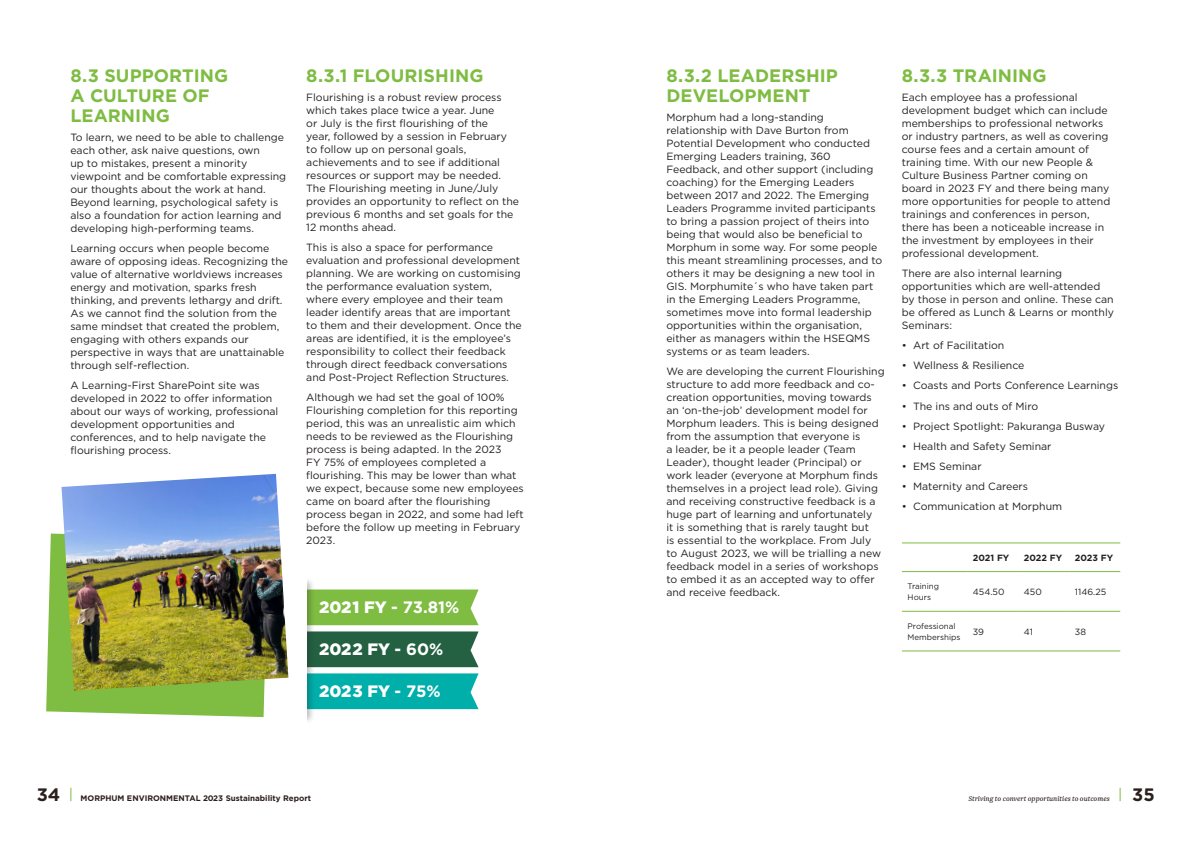
<style>
.page{position:relative;width:1191px;height:842px;background:#fff}
.page>*{position:absolute;margin:0;border:0;box-sizing:border-box;transform-origin:0 0}
.t1{font:700 18px/20px "Gotham";letter-spacing:.005em;color:#7ebc42}
.t2{font:700 18px "Gotham";color:#2c201d}
.t3{font:900 16.5px "Gotham";color:#fff}
.t4{font:700 16.5px "Gotham";color:#fff}
.t5{font:10.5px/13px "Gotham";color:#231f20}
.t6{font:9px "Gotham";color:#231f20}
.t7{font:700 9px "Gotham";color:#231f20}
.t8{font:700 8px "Gotham";color:#2c201d}
.t9{font:italic 8px "Newzald";color:#2c201d}
.t10{font:8px/11px "Gotham";color:#231f20}
.s1{font-weight:900}
.s2{font-weight:700}
</style>
<div class="page">
<svg style="left:70px;top:788px;width:1px;height:13px"></svg>
<svg style="left:1119px;top:788px;width:1px;height:13px"></svg>
<div style="left:315px;top:589px;width:163px;height:36px;background:#7ebc42"></div>
<div style="left:315px;top:631px;width:163px;height:36px;background:#246142"></div>
<div style="left:315px;top:673px;width:163px;height:36px;background:#00aeaa"></div>
<div style="left:274px;top:577px;width:41px;height:147px;background:#231f20;opacity:.29"></div>
<div style="left:247px;top:572px;width:60px;height:158px;background:#fff"></div>
<hr style="left:902px;top:571px;width:65px;height:1px;background:#7ebc42">
<hr style="left:967px;top:571px;width:51px;height:1px;background:#7ebc42">
<hr style="left:1018px;top:571px;width:51px;height:1px;background:#7ebc42">
<hr style="left:1069px;top:571px;width:51px;height:1px;background:#7ebc42">
<hr style="left:902px;top:611px;width:65px;height:1px;background:#7ebc42">
<hr style="left:967px;top:611px;width:51px;height:1px;background:#7ebc42">
<hr style="left:1018px;top:611px;width:51px;height:1px;background:#7ebc42">
<hr style="left:1069px;top:611px;width:51px;height:1px;background:#7ebc42">
<hr style="left:902px;top:651px;width:65px;height:1px;background:#7ebc42">
<hr style="left:967px;top:651px;width:51px;height:1px;background:#7ebc42">
<hr style="left:1018px;top:651px;width:51px;height:1px;background:#7ebc42">
<hr style="left:1069px;top:651px;width:51px;height:1px;background:#7ebc42">
<hr style="left:902px;top:543px;width:65px;height:1px;background:#7ebc42">
<hr style="left:967px;top:543px;width:51px;height:1px;background:#7ebc42">
<hr style="left:1018px;top:543px;width:51px;height:1px;background:#7ebc42">
<hr style="left:1069px;top:543px;width:51px;height:1px;background:#7ebc42">
<svg style="left:46px;top:534px;width:219px;height:183px;background:#90c55c"></svg>
<img style="left:62px;top:474px;width:226px;height:217px">
<h1 class="t1" style="left:70px;top:66px;width:159px">8.3 SUPPORTING<br>A CULTURE OF<br>LEARNING</h1>
<p class="t5" style="left:70px;top:131px;width:217px">To learn, we need to be able to challenge each other, ask naive questions, own<br>up to mistakes, present a minority viewpoint and be comfortable expressing our thoughts about the work at hand.<br>Beyond learning, psychological safety is also a foundation for action learning and developing high-performing teams.</p>
<p class="t5" style="left:70px;top:242px;width:219px">Learning occurs when people become aware of opposing ideas. Recognizing the value of alternative worldviews increases energy and motivation, sparks fresh thinking, and prevents lethargy and drift.<br>As we cannot find the solution from the same mindset that created the problem, engaging with others expands our perspective in ways that are unattainable through self-reflection.</p>
<p class="t5" style="left:70px;top:379px;width:209px">A Learning-First SharePoint site was developed in 2022 to offer information about our ways of working, professional development opportunities and conferences, and to help navigate the flourishing process.</p>
<h1 class="t1" style="left:306px;top:66px;width:179px">8.3.1 FLOURISHING</h1>
<p class="t5" style="left:306px;top:91px;width:214px">Flourishing is a robust review process which takes place twice a year. June<br>or July is the first flourishing of the<br>year, followed by a session in February to follow up on personal goals, achievements and to see if additional resources or support may be needed.<br>The Flourishing meeting in June/July provides an opportunity to reflect on the previous 6 months and set goals for the 12 months ahead.</p>
<p class="t5" style="left:306px;top:241px;width:217px">This is also a space for performance evaluation and professional development planning. We are working on customising the performance evaluation system, where every employee and their team leader identify areas that are important to them and their development. Once the areas are identified, it is the employee’s responsibility to collect their feedback through direct feedback conversations and Post-Project Reflection Structures.</p>
<p class="t5" style="left:306px;top:391px;width:219px">Although we had set the goal of 100% Flourishing completion for this reporting period, this was an unrealistic aim which needs to be reviewed as the Flourishing process is being adapted. In the 2023<br>FY 75% of employees completed a flourishing. This may be lower than what we expect, because some new employees came on board after the flourishing process began in 2022, and some had left before the follow up meeting in February 2023.</p>
<h2 class="t4" style="left:319px;top:597px;width:142px"><span class="s1">2021 FY</span> - 73.81%</h2>
<h2 class="t3" style="left:319px;top:638px;width:126px">2022 FY <span class="s2">- 60%</span></h2>
<h2 class="t3" style="left:319px;top:680px;width:123px">2023 FY <span class="s2">- 75%</span></h2>
<h1 class="t1" style="left:666px;top:66px;width:173px">8.3.2 LEADERSHIP<br>DEVELOPMENT</h1>
<p class="t5" style="left:666px;top:111px;width:217px">Morphum had a long-standing relationship with Dave Burton from Potential Development who conducted Emerging Leaders training, 360<br>Feedback, and other support (including coaching) for the Emerging Leaders between 2017 and 2022. The Emerging Leaders Programme invited participants to bring a passion project of theirs into being that would also be beneficial to Morphum in some way. For some people this meant streamlining processes, and to others it may be designing a new tool in GIS. Morphumite´s who have taken part in the Emerging Leaders Programme, sometimes move into formal leadership opportunities within the organisation, either as managers within the HSEQMS systems or as team leaders.</p>
<p class="t5" style="left:666px;top:365px;width:220px">We are developing the current Flourishing structure to add more feedback and co&shy;creation opportunities, moving towards an ‘on-the-job’ development model for Morphum leaders. This is being designed from the assumption that everyone is<br>a leader, be it a people leader (Team Leader), thought leader (Principal) or work leader (everyone at Morphum finds themselves in a project lead role). Giving and receiving constructive feedback is a huge part of learning and unfortunately<br>it is something that is rarely taught but<br>is essential to the workplace. From July to August 2023, we will be trialling a new feedback model in a series of workshops to embed it as an accepted way to offer and receive feedback.</p>
<h1 class="t1" style="left:901px;top:66px;width:146px">8.3.3 TRAINING</h1>
<p class="t5" style="left:901px;top:91px;width:210px">Each employee has a professional development budget which can include memberships to professional networks or industry partners, as well as covering course fees and a certain amount of training time. With our new People &amp; Culture Business Partner coming on board in 2023 FY and there being many more opportunities for people to attend trainings and conferences in person, there has been a noticeable increase in the investment by employees in their professional development.</p>
<p class="t5" style="left:901px;top:267px;width:214px">There are also internal learning opportunities which are well-attended by those in person and online. These can be offered as Lunch &amp; Learns or monthly<br>Seminars:</p>
<p class="t5" style="left:901px;top:339px;width:104px">• Art of Facilitation</p>
<p class="t5" style="left:901px;top:359px;width:124px">• Wellness &amp; Resilience</p>
<p class="t5" style="left:901px;top:379px;width:218px">• Coasts and Ports Conference Learnings</p>
<p class="t5" style="left:901px;top:399px;width:138px">• The ins and outs of Miro</p>
<p class="t5" style="left:901px;top:419px;width:205px">• Project Spotlight: Pakuranga Busway</p>
<p class="t5" style="left:901px;top:439px;width:151px">• Health and Safety Seminar</p>
<p class="t5" style="left:901px;top:459px;width:81px">• EMS Seminar</p>
<p class="t5" style="left:901px;top:479px;width:128px">• Maternity and Careers</p>
<p class="t5" style="left:901px;top:500px;width:162px">• Communication at Morphum</p>
<p class="t7" style="left:972px;top:552px;width:38px">2021 FY</p>
<p class="t7" style="left:1023px;top:552px;width:40px">2022 FY</p>
<p class="t7" style="left:1074px;top:552px;width:40px">2023 FY</p>
<p class="t10" style="left:907px;top:581px;width:33px">Training<br>Hours</p>
<p class="t6" style="left:972px;top:586px;width:33px">454.50</p>
<p class="t6" style="left:1023px;top:586px;width:19px">450</p>
<p class="t6" style="left:1074px;top:586px;width:33px">1146.25</p>
<p class="t10" style="left:907px;top:620px;width:54px">Professional<br>Memberships</p>
<p class="t6" style="left:972px;top:626px;width:13px">39</p>
<p class="t6" style="left:1023px;top:626px;width:11px">41</p>
<p class="t6" style="left:1074px;top:626px;width:13px">38</p>
<h1 class="t2" style="left:37px;top:783px;width:25px">34</h1>
<p class="t8" style="left:81px;top:793px;width:232px">MORPHUM ENVIRONMENTAL 2023 Sustainability Report</p>
<p class="t9" style="left:968px;top:794px;width:143px">Striving to convert opportunities to outcomes</p>
<h1 class="t2" style="left:1132px;top:783px;width:24px">35</h1>
</div>
